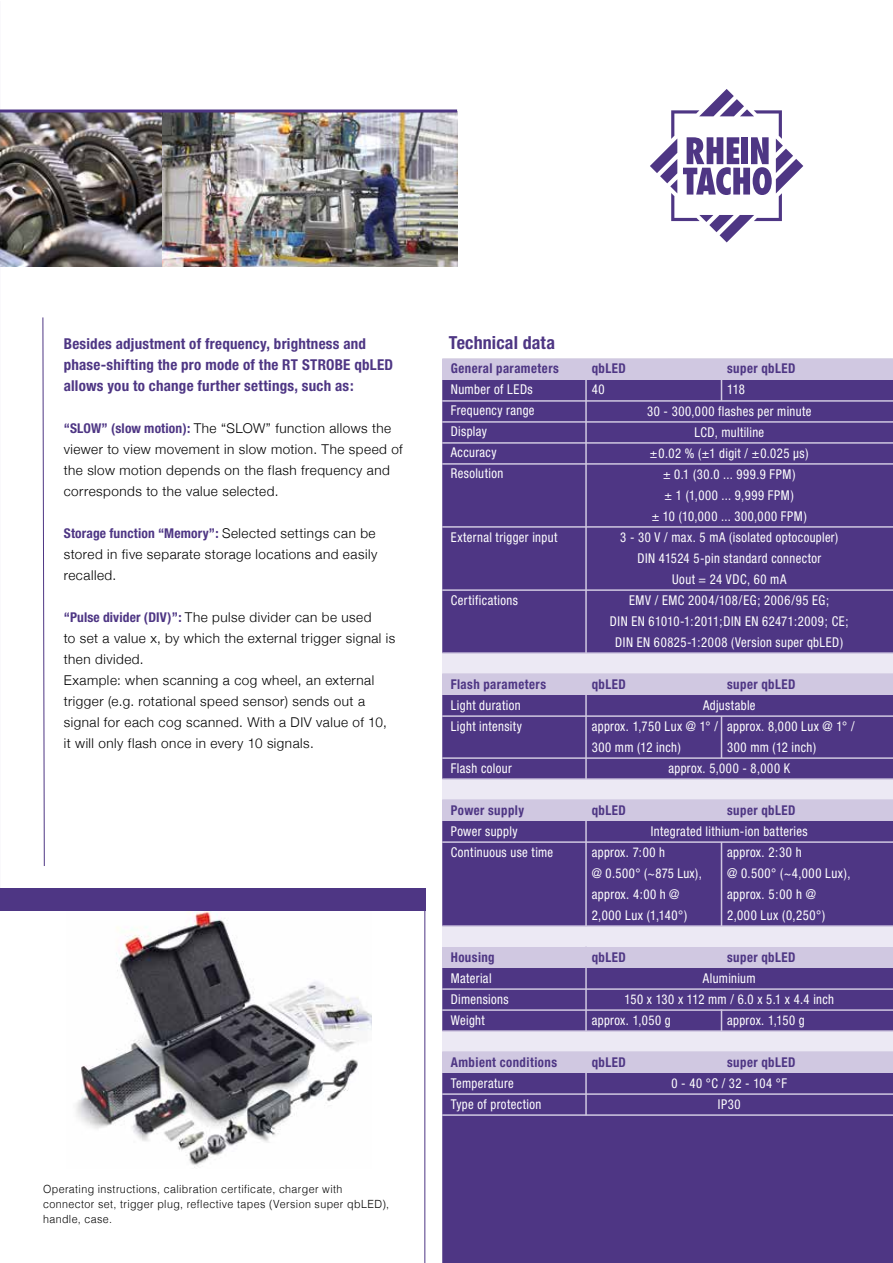
<style>
.page{position:relative;width:893px;height:1263px;background:#fff}
.page>*{position:absolute;margin:0;border:0;box-sizing:border-box;transform-origin:0 0}
.t1{font:700 condensed 18px "Helvetica Neue";letter-spacing:.01em;color:#4e3684}
.t2{font:700 condensed 15px/21px "Helvetica Neue";letter-spacing:.015em;color:#4e3684}
.t3{font:condensed 13.65px/21.1px "Helvetica Neue";letter-spacing:.035em;color:#fff;scale:.94 1}
.t4{font:condensed 13.5px/21px "Helvetica Neue";letter-spacing:.03em;color:#fff;scale:.94 1}
.t5{font:300 13.5px/21px "Helvetica Neue";letter-spacing:.035em;color:#000}
.t6{font:700 condensed 13.5px "Helvetica Neue";letter-spacing:.035em;color:#4e3684;scale:.95 1}
.t7{font:condensed 13.5px "Helvetica Neue";letter-spacing:.03em;color:#fff;scale:.95 1}
.t8{font:300 11.25px/15px "Helvetica";letter-spacing:.035em;color:#000;scale:.95 1}
.s1{font-weight:700;font-stretch:condensed;color:#4e3684}
</style>
<div class="page">
<div style="left:442px;top:359px;width:450px;height:904px;background:#4e3684"></div>
<div style="left:442px;top:359px;width:450px;height:21px;background:#d0c8e1"></div>
<div style="left:442px;top:674px;width:450px;height:21px;background:#d0c8e1"></div>
<div style="left:442px;top:779px;width:450px;height:21px;background:#ece9f4"></div>
<div style="left:442px;top:800px;width:450px;height:21px;background:#d0c8e1"></div>
<div style="left:442px;top:926px;width:450px;height:21px;background:#ece9f4"></div>
<div style="left:442px;top:1031px;width:450px;height:21px;background:#ece9f4"></div>
<div style="left:442px;top:947px;width:450px;height:21px;background:#d0c8e1"></div>
<div style="left:442px;top:1052px;width:450px;height:21px;background:#d0c8e1"></div>
<hr style="left:442px;top:421px;width:450px;height:2px;background:#d0c8e1">
<hr style="left:442px;top:442px;width:450px;height:2px;background:#d0c8e1">
<hr style="left:442px;top:463px;width:450px;height:2px;background:#d0c8e1">
<hr style="left:442px;top:526px;width:450px;height:2px;background:#d0c8e1">
<hr style="left:442px;top:400px;width:450px;height:2px;background:#d0c8e1">
<hr style="left:442px;top:589px;width:450px;height:2px;background:#d0c8e1">
<hr style="left:442px;top:715px;width:450px;height:2px;background:#d0c8e1">
<hr style="left:442px;top:757px;width:450px;height:2px;background:#d0c8e1">
<hr style="left:442px;top:841px;width:450px;height:2px;background:#d0c8e1">
<hr style="left:442px;top:988px;width:450px;height:2px;background:#d0c8e1">
<hr style="left:442px;top:1030px;width:450px;height:2px;background:#d0c8e1">
<hr style="left:442px;top:1051px;width:450px;height:2px;background:#d0c8e1">
<hr style="left:442px;top:1093px;width:450px;height:2px;background:#d0c8e1">
<hr style="left:442px;top:1114px;width:450px;height:2px;background:#d0c8e1">
<hr style="left:442px;top:1009px;width:450px;height:2px;background:#d0c8e1">
<svg style="left:650px;top:89px;width:153px;height:153px"></svg>
<img style="left:0;top:112px;width:457px;height:155px">
<hr style="left:0;top:109px;width:457px;height:3px;background:#4e3684">
<img style="left:76px;top:911px;width:296px;height:257px">
<div style="left:0;top:889px;width:425px;height:22px;background:#4e3684"></div>
<hr style="left:424px;top:889px;width:1px;height:374px;background:#4e3684">
<svg style="left:721px;top:380px;width:1px;height:20px"></svg>
<hr style="left:585px;top:380px;width:2px;height:273px;background:#d0c8e1">
<hr style="left:585px;top:695px;width:2px;height:84px;background:#d0c8e1">
<hr style="left:585px;top:821px;width:2px;height:106px;background:#d0c8e1">
<hr style="left:585px;top:1072px;width:2px;height:43px;background:#d0c8e1">
<hr style="left:585px;top:946px;width:2px;height:85px;background:#d0c8e1">
<hr style="left:721px;top:716px;width:1px;height:42px;background:#d0c8e1">
<hr style="left:721px;top:842px;width:1px;height:85px;background:#d0c8e1">
<svg style="left:721px;top:1009px;width:1px;height:21px"></svg>
<div style="left:442px;top:653px;width:450px;height:21px;background:#ece9f4"></div>
<hr style="left:442px;top:652px;width:450px;height:2px;background:#d0c8e1">
<hr style="left:442px;top:778px;width:450px;height:2px;background:#d0c8e1">
<hr style="left:442px;top:925px;width:450px;height:2px;background:#d0c8e1">
<hr style="left:442px;top:673px;width:450px;height:2px;background:#d0c8e1">
<hr style="left:442px;top:799px;width:450px;height:2px;background:#d0c8e1">
<svg style="left:42px;top:317px;width:3px;height:549px"></svg>
<p class="t2" style="left:64px;top:333px;width:331px">Besides adjustment of frequency, brightness and phase-shifting the pro mode of the RT STROBE qbLED allows you to change further settings, such as:</p>
<p class="t5" style="left:64px;top:417px;width:340px"><span class="s1">“SLOW” (slow motion):</span> The “SLOW” function allows the viewer to view movement in slow motion. The speed of the slow motion depends on the flash frequency and corresponds to the value selected.</p>
<p class="t5" style="left:64px;top:522px;width:315px"><span class="s1">Storage function “Memory”:</span> Selected settings can be stored in five separate storage locations and easily recalled.</p>
<p class="t5" style="left:64px;top:606px;width:333px"><span class="s1">“Pulse divider (DIV)”:</span> The pulse divider can be used<br>to set a value x, by which the external trigger signal is then divided.<br>Example: when scanning a cog wheel, an external trigger (e.g. rotational speed sensor) sends out a signal for each cog scanned. With a DIV value of 10, it will only flash once in every 10 signals.</p>
<p class="t8" style="left:43px;top:1183px;width:366px">Operating instructions, calibration certificate, charger with connector set, trigger plug, reflective tapes (Version super qbLED), handle, case.</p>
<h1 class="t1" style="left:449px;top:331px;width:108px">Technical data</h1>
<p class="t6" style="left:451px;top:360px;width:115px">General parameters</p>
<p class="t6" style="left:592px;top:360px;width:37px">qbLED</p>
<p class="t6" style="left:727px;top:360px;width:73px">super qbLED</p>
<p class="t7" style="left:451px;top:382px;width:88px">Number of LEDs</p>
<p class="t7" style="left:592px;top:382px;width:15px">40</p>
<p class="t7" style="left:727px;top:382px;width:20px">118</p>
<p class="t4" style="left:451px;top:400px;width:91px">Frequency range<br>Display<br>Accuracy<br>Resolution</p>
<p class="t4" style="left:610px;top:400px;width:255px;text-align:center">30 - 300,000 flashes per minute<br>LCD, multiline<br>±0.02 % (±1 digit / ±0.025 µs)<br>± 0.1 (30.0 ... 999.9 FPM)<br>± 1 (1,000 ... 9,999 FPM)<br>± 10 (10,000 ... 300,000 FPM)<br>3 - 30 V / max. 5 mA (isolated optocoupler)<br>DIN 41524 5-pin standard connector<br>Uout = 24 VDC, 60 mA<br>EMV / EMC 2004/108/EG; 2006/95 EG;<br>DIN EN 61010-1:2011;DIN EN 62471:2009; CE;<br>DIN EN 60825-1:2008 (Version super qbLED)</p>
<p class="t4" style="left:451px;top:526px;width:115px">External trigger input</p>
<p class="t4" style="left:451px;top:589px;width:73px">Certifications</p>
<p class="t6" style="left:451px;top:675px;width:102px">Flash parameters</p>
<p class="t6" style="left:592px;top:675px;width:37px">qbLED</p>
<p class="t6" style="left:727px;top:675px;width:73px">super qbLED</p>
<p class="t4" style="left:451px;top:694px;width:77px">Light duration<br>Light intensity</p>
<p class="t4" style="left:703px;top:694px;width:57px">Adjustable</p>
<p class="t4" style="left:592px;top:715px;width:281px">approx. 1,750 Lux @ 1° / approx. 8,000 Lux @ 1° /<br>300 mm (12 inch)</p>
<p class="t4" style="left:727px;top:736px;width:96px">300 mm (12 inch)</p>
<p class="t4" style="left:451px;top:757px;width:66px">Flash colour</p>
<p class="t6" style="left:451px;top:801px;width:79px">Power supply</p>
<p class="t6" style="left:592px;top:801px;width:37px">qbLED</p>
<p class="t6" style="left:727px;top:801px;width:74px">super qbLED</p>
<p class="t4" style="left:451px;top:820px;width:111px">Power supply<br>Continuous use time</p>
<p class="t4" style="left:668px;top:757px;width:131px">approx. 5,000 - 8,000 K</p>
<p class="t4" style="left:651px;top:820px;width:168px">Integrated lithium-ion batteries</p>
<p class="t4" style="left:592px;top:841px;width:119px">approx. 7:00 h<br>@ 0.500° (~875 Lux), approx. 4:00 h @<br>2,000 Lux (1,140°)</p>
<p class="t3" style="left:727px;top:841px;width:133px">approx. 2:30 h<br>@ 0.500° (~4,000 Lux), approx. 5:00 h @<br>2,000 Lux (0,250°)</p>
<p class="t6" style="left:451px;top:948px;width:48px">Housing</p>
<p class="t6" style="left:592px;top:948px;width:37px">qbLED</p>
<p class="t6" style="left:727px;top:948px;width:74px">super qbLED</p>
<p class="t4" style="left:451px;top:967px;width:63px">Material<br>Dimensions<br>Weight</p>
<p class="t4" style="left:625px;top:967px;width:224px;text-align:center">Aluminium<br>150 x 130 x 112 mm / 6.0 x 5.1 x 4.4 inch</p>
<p class="t4" style="left:592px;top:1009px;width:86px">approx. 1,050 g</p>
<p class="t4" style="left:727px;top:1009px;width:84px">approx. 1,150 g</p>
<p class="t6" style="left:451px;top:1053px;width:113px">Ambient conditions</p>
<p class="t6" style="left:592px;top:1053px;width:37px">qbLED</p>
<p class="t6" style="left:727px;top:1053px;width:74px">super qbLED</p>
<p class="t4" style="left:451px;top:1072px;width:98px">Temperature<br>Type of protection</p>
<p class="t4" style="left:671px;top:1072px;width:124px;text-align:center">0 - 40 °C / 32 - 104 °F<br>IP30</p>
</div>
